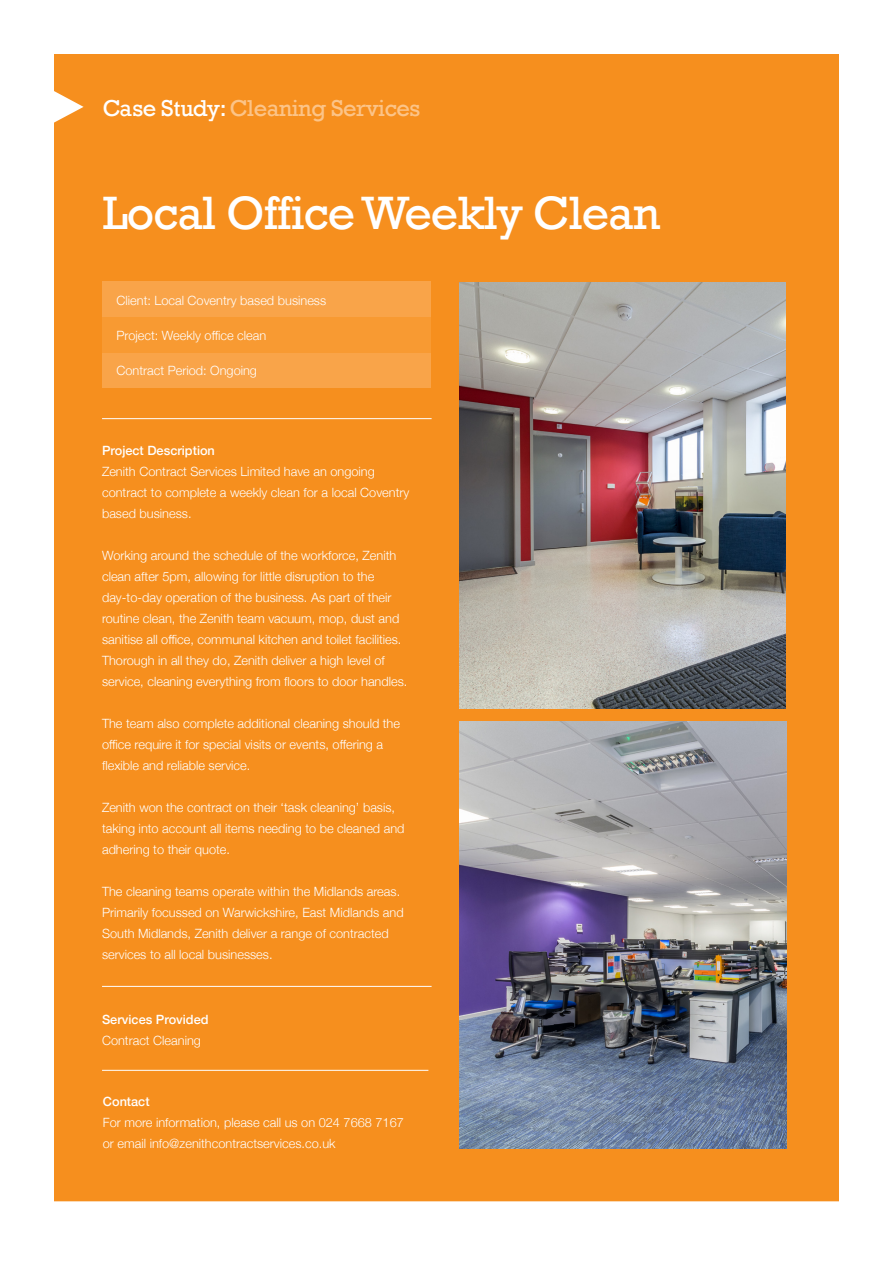
<style>
.page{position:relative;width:893px;height:1263px;background:#fff}
.page>*{position:absolute;margin:0;border:0;box-sizing:border-box;transform-origin:0 0}
.t1{font:48px "Rockwell";letter-spacing:-.02em;color:#fff}
.t2{font:23.55px "Rockwell";letter-spacing:-.02em;color:#fcc488}
.t3{font:300 12.75px/21px "Helvetica Neue";color:#fff}
.t4{font:500 12.75px "Helvetica Neue";color:#fff}
.s1{color:#fff}
</style>
<div class="page">
<div style="left:54px;top:54px;width:785px;height:1147px;background:#f68f1e"></div>
<div style="left:102px;top:282px;width:329px;height:35px;background:#f9a449"></div>
<div style="left:102px;top:352px;width:329px;height:36px;background:#f9a449"></div>
<div style="left:102px;top:317px;width:329px;height:36px;background:#f89a32"></div>
<hr style="left:102px;top:418px;width:330px;height:1px;background:#fff">
<hr style="left:102px;top:986px;width:330px;height:1px;background:#fff">
<hr style="left:102px;top:1070px;width:326px;height:1px;background:#fff">
<img style="left:459px;top:722px;width:328px;height:426px">
<img style="left:459px;top:282px;width:327px;height:426px">
<p class="t2" style="left:103px;top:94px;width:319px"><span class="s1">Case Study:</span> Cleaning Services</p>
<p class="t1" style="left:103px;top:185px;width:559px">Local Office Weekly Clean</p>
<p class="t3" style="left:117px;top:289px;width:211px">Client: Local Coventry based business</p>
<p class="t3" style="left:117px;top:324px;width:151px">Project: Weekly office clean</p>
<p class="t3" style="left:117px;top:359px;width:142px">Contract Period: Ongoing</p>
<p class="t4" style="left:102px;top:440px;width:114px">Project Description</p>
<p class="t3" style="left:102px;top:460px;width:309px">Zenith Contract Services Limited have an ongoing contract to complete a weekly clean for a local Coventry based business.</p>
<p class="t3" style="left:102px;top:544px;width:307px">Working around the schedule of the workforce, Zenith clean after 5pm, allowing for little disruption to the day-to-day operation of the business. As part of their routine clean, the Zenith team vacuum, mop, dust and sanitise all office, communal kitchen and toilet facilities.<br>Thorough in all they do, Zenith deliver a high level of service, cleaning everything from floors to door handles.</p>
<p class="t3" style="left:102px;top:712px;width:300px">The team also complete additional cleaning should the office require it for special visits or events, offering a flexible and reliable service.</p>
<p class="t3" style="left:102px;top:796px;width:304px">Zenith won the contract on their ‘task cleaning’ basis, taking into account all items needing to be cleaned and adhering to their quote.</p>
<p class="t3" style="left:102px;top:880px;width:303px">The cleaning teams operate within the Midlands areas.<br>Primarily focussed on Warwickshire, East Midlands and South Midlands, Zenith deliver a range of contracted services to all local businesses.</p>
<p class="t4" style="left:102px;top:1009px;width:108px">Services Provided</p>
<p class="t3" style="left:102px;top:1029px;width:100px">Contract Cleaning</p>
<p class="t4" style="left:103px;top:1091px;width:48px">Contact</p>
<p class="t3" style="left:103px;top:1111px;width:302px">For more information, please call us on 024 7668 7167</p>
<p class="t3" style="left:103px;top:1132px;width:234px">or email info@zenithcontractservices.co.uk</p>
</div>
